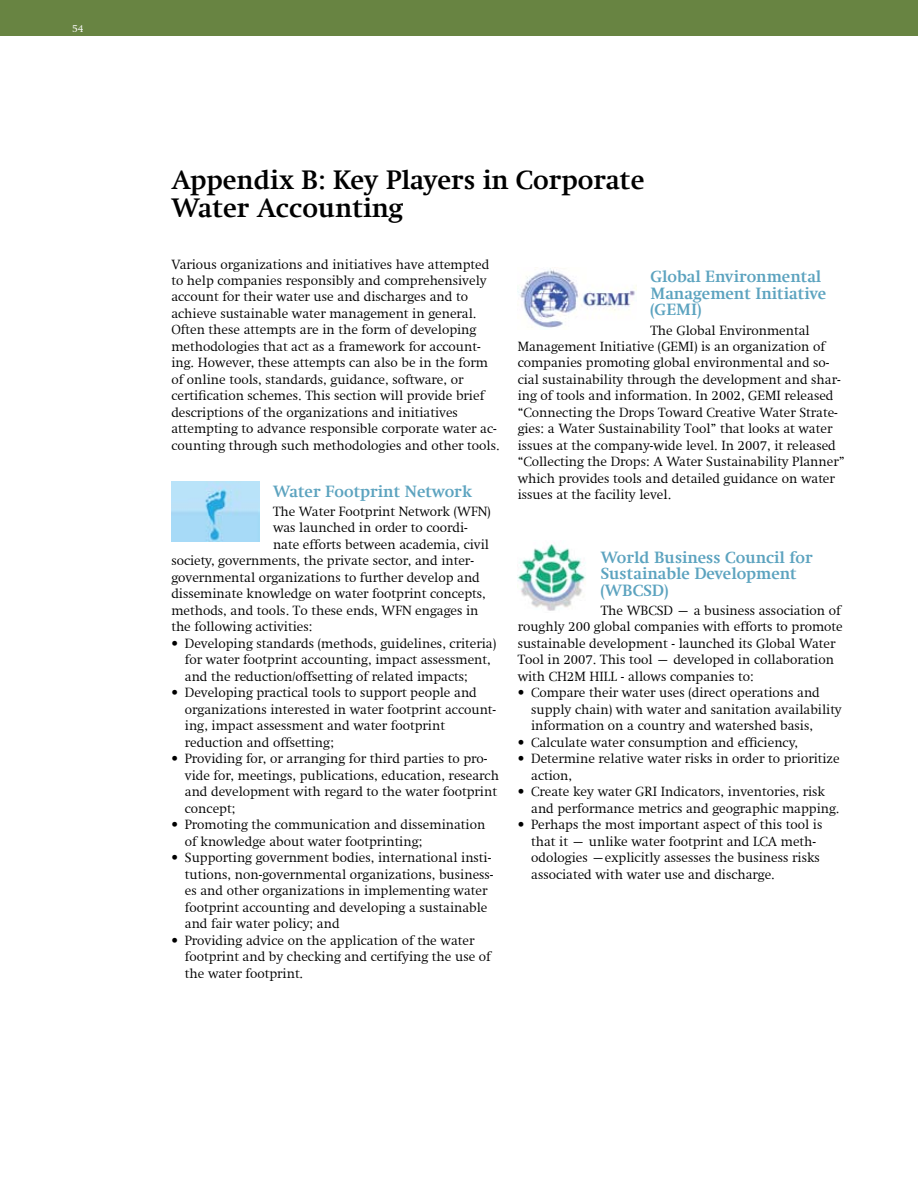
<style>
.page{position:relative;width:918px;height:1188px;background:#fff}
.page>*{position:absolute;margin:0;border:0;box-sizing:border-box;transform-origin:0 0}
.t1{font:700 27px/28.5px "Swift Com";color:#000}
.t2{font:700 16.5px/16.5px "Swift Com";color:#5ca3bf}
.t3{font:300 13.5px/16.5px "Swift Com";color:#000}
.t4{font:300 10.5px "Swift Com";color:#fff}
</style>
<div class="page">
<div style="left:0;top:0;width:918px;height:36px;background:#688442"></div>
<img style="left:171px;top:481px;width:89px;height:60px">
<img style="left:518px;top:268px;width:119px;height:60px">
<img style="left:518px;top:543px;width:68px;height:68px">
<p class="t4" style="left:72px;top:23px;width:13px">54</p>
<h1 class="t1" style="left:171px;top:165px;width:475px">Appendix B: Key Players in Corporate<br>Water Accounting</h1>
<p class="t3" style="left:171px;top:256px;width:330px">Various organizations and initiatives have attempted to help companies responsibly and comprehensively account for their water use and discharges and to achieve sustainable water management in general.<br>Often these attempts are in the form of developing methodologies that act as a framework for account&shy;ing. However, these attempts can also be in the form of online tools, standards, guidance, software, or certification schemes. This section will provide brief descriptions of the organizations and initiatives attempting to advance responsible corporate water ac&shy;counting through such methodologies and other tools.</p>
<p class="t2" style="left:273px;top:483px;width:201px">Water Footprint Network</p>
<p class="t3" style="left:273px;top:503px;width:219px">The Water Footprint Network (WFN)</p>
<p class="t3" style="left:273px;top:520px;width:196px">was launched in order to coordi-</p>
<p class="t3" style="left:273px;top:536px;width:218px">nate efforts between academia, civil</p>
<p class="t3" style="left:171px;top:553px;width:304px">society, governments, the private sector, and inter-</p>
<p class="t3" style="left:171px;top:569px;width:310px">governmental organizations to further develop and</p>
<p class="t3" style="left:171px;top:586px;width:316px">disseminate knowledge on water footprint concepts,</p>
<p class="t3" style="left:171px;top:602px;width:309px">methods, and tools. To these ends, WFN engages in</p>
<p class="t3" style="left:171px;top:619px;width:143px">the following activities:</p>
<p class="t3" style="left:185px;top:635px;width:313px;text-indent:-14px">• Developing standards (methods, guidelines, criteria) for water footprint accounting, impact assessment, and the reduction/offsetting of related impacts;</p>
<p class="t3" style="left:185px;top:685px;width:313px;text-indent:-14px">• Developing practical tools to support people and organizations interested in water footprint account&shy;ing, impact assessment and water footprint reduction and offsetting;</p>
<p class="t3" style="left:185px;top:751px;width:316px;text-indent:-14px">• Providing for, or arranging for third parties to pro&shy;vide for, meetings, publications, education, research and development with regard to the water footprint concept;</p>
<p class="t3" style="left:185px;top:817px;width:302px;text-indent:-14px">• Promoting the communication and dissemination of knowledge about water footprinting;</p>
<p class="t3" style="left:185px;top:850px;width:310px;text-indent:-14px">• Supporting government bodies, international insti&shy;tutions, non-governmental organizations, business&shy;es and other organizations in implementing water footprint accounting and developing a sustainable and fair water policy; and</p>
<p class="t3" style="left:185px;top:932px;width:308px;text-indent:-14px">• Providing advice on the application of the water footprint and by checking and certifying the use of the water footprint.</p>
<p class="t2" style="left:650px;top:268px;width:177px">Global Environmental<br>Management Initiative (GEMI)</p>
<p class="t3" style="left:518px;top:322px;width:328px;text-indent:133px">The Global Environmental Management Initiative (GEMI) is an organization of companies promoting global environmental and so&shy;cial sustainability through the development and shar&shy;ing of tools and information. In 2002, GEMI released “Connecting the Drops Toward Creative Water Strate&shy;gies: a Water Sustainability Tool” that looks at water issues at the company-wide level. In 2007, it released “Collecting the Drops: A Water Sustainability Planner” which provides tools and detailed guidance on water issues at the facility level.</p>
<p class="t2" style="left:601px;top:549px;width:214px">World Business Council for<br>Sustainable Development (WBCSD)</p>
<p class="t3" style="left:518px;top:602px;width:327px;text-indent:83px">The WBCSD – a business association of roughly 200 global companies with efforts to promote sustainable development - launched its Global Water Tool in 2007. This tool – developed in collaboration with CH2M HILL - allows companies to:</p>
<p class="t3" style="left:531px;top:685px;width:312px;text-indent:-14px">• Compare their water uses (direct operations and supply chain) with water and sanitation availability information on a country and watershed basis,</p>
<p class="t3" style="left:518px;top:734px;width:282px">• Calculate water consumption and efficiency,</p>
<p class="t3" style="left:531px;top:751px;width:310px;text-indent:-14px">• Determine relative water risks in order to prioritize action,</p>
<p class="t3" style="left:531px;top:784px;width:310px;text-indent:-14px">• Create key water GRI Indicators, inventories, risk and performance metrics and geographic mapping.</p>
<p class="t3" style="left:531px;top:817px;width:293px;text-indent:-14px">• Perhaps the most important aspect of this tool is that it – unlike water footprint and LCA meth&shy;odologies –explicitly assesses the business risks associated with water use and discharge.</p>
</div>
